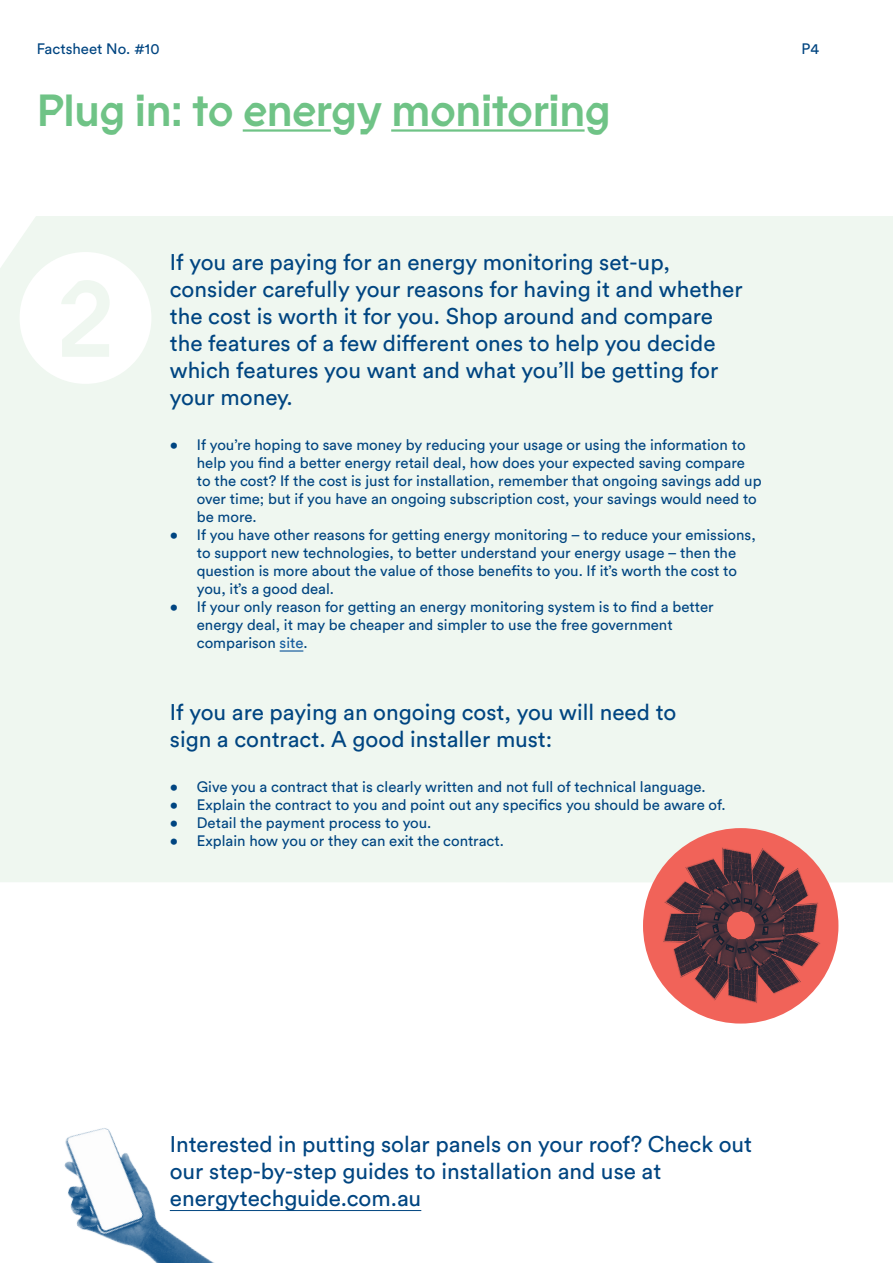
<style>
.page{position:relative;width:893px;height:1263px;background:#fff}
.page>*{position:absolute;margin:0;border:0;box-sizing:border-box;transform-origin:0 0}
.Titles_-_Small{font:500 45px "Prophet";letter-spacing:-.025em;color:#6fc386}
.Large_Body{font:22.5px/27px "Circular Std";color:#004581}
.t1{font:15px/18px "Circular Std";color:#004581}
.s1{color:#175d9e}
</style>
<div class="page">
<img style="left:64px;top:1128px;width:160px;height:135px">
<div style="left:0;top:216px;width:893px;height:666px;background:#eff7f0"></div>
<div style="left:20px;top:252px;width:131px;height:132px;background:#fff;border-radius:50%"></div>
<hr style="left:170px;top:1210px;width:251px;height:1px;background:#004581">
<hr style="left:280px;top:650px;width:23px;height:2px;background:#175d9e">
<div style="left:643px;top:828px;width:195px;height:195px;background:#f16359;border-radius:50%"></div>
<img style="left:655px;top:837px;width:172px;height:176px">
<hr style="left:243px;top:129px;width:88px;height:3px;background:#6fc386">
<hr style="left:391px;top:129px;width:194px;height:3px;background:#6fc386">
<p class="t1" style="left:37px;top:40px;width:124px">Factsheet No. #10</p>
<p class="t1" style="left:801px;top:40px;width:19px">P4</p>
<p class="Titles_-_Small" style="left:36px;top:79px;width:577px">Plug in: to energy monitoring</p>
<p class="Large_Body" style="left:170px;top:248px;width:574px">If you are paying for an energy monitoring set-up, consider carefully your reasons for having it and whether the cost is worth it for you. Shop around and compare the features of a few different ones to help you decide which features you want and what you’ll be getting for your money.</p>
<p class="t1" style="left:197px;top:436px;width:566px;text-indent:-27px">• If you’re hoping to save money by reducing your usage or using the information to help you find a better energy retail deal, how does your expected saving compare to the cost? If the cost is just for installation, remember that ongoing savings add up over time; but if you have an ongoing subscription cost, your savings would need to be more.</p>
<p class="t1" style="left:197px;top:526px;width:560px;text-indent:-27px">• If you have other reasons for getting energy monitoring – to reduce your emissions, to support new technologies, to better understand your energy usage – then the question is more about the value of those benefits to you. If it’s worth the cost to you, it’s a good deal.</p>
<p class="t1" style="left:197px;top:598px;width:518px;text-indent:-27px">• If your only reason for getting an energy monitoring system is to find a better energy deal, it may be cheaper and simpler to use the free government comparison <span class="s1">site</span>.</p>
<p class="Large_Body" style="left:170px;top:698px;width:508px">If you are paying an ongoing cost, you will need to sign a contract. A good installer must:</p>
<p class="t1" style="left:170px;top:778px;width:537px">• Give you a contract that is clearly written and not full of technical language.</p>
<p class="t1" style="left:170px;top:796px;width:557px">• Explain the contract to you and point out any specifics you should be aware of.</p>
<p class="t1" style="left:170px;top:814px;width:263px">• Detail the payment process to you.</p>
<p class="t1" style="left:170px;top:832px;width:336px">• Explain how you or they can exit the contract.</p>
<p class="Large_Body" style="left:170px;top:1130px;width:584px">Interested in putting solar panels on your roof? Check out our step-by-step guides to installation and use at energytechguide.com.au</p>
</div>
